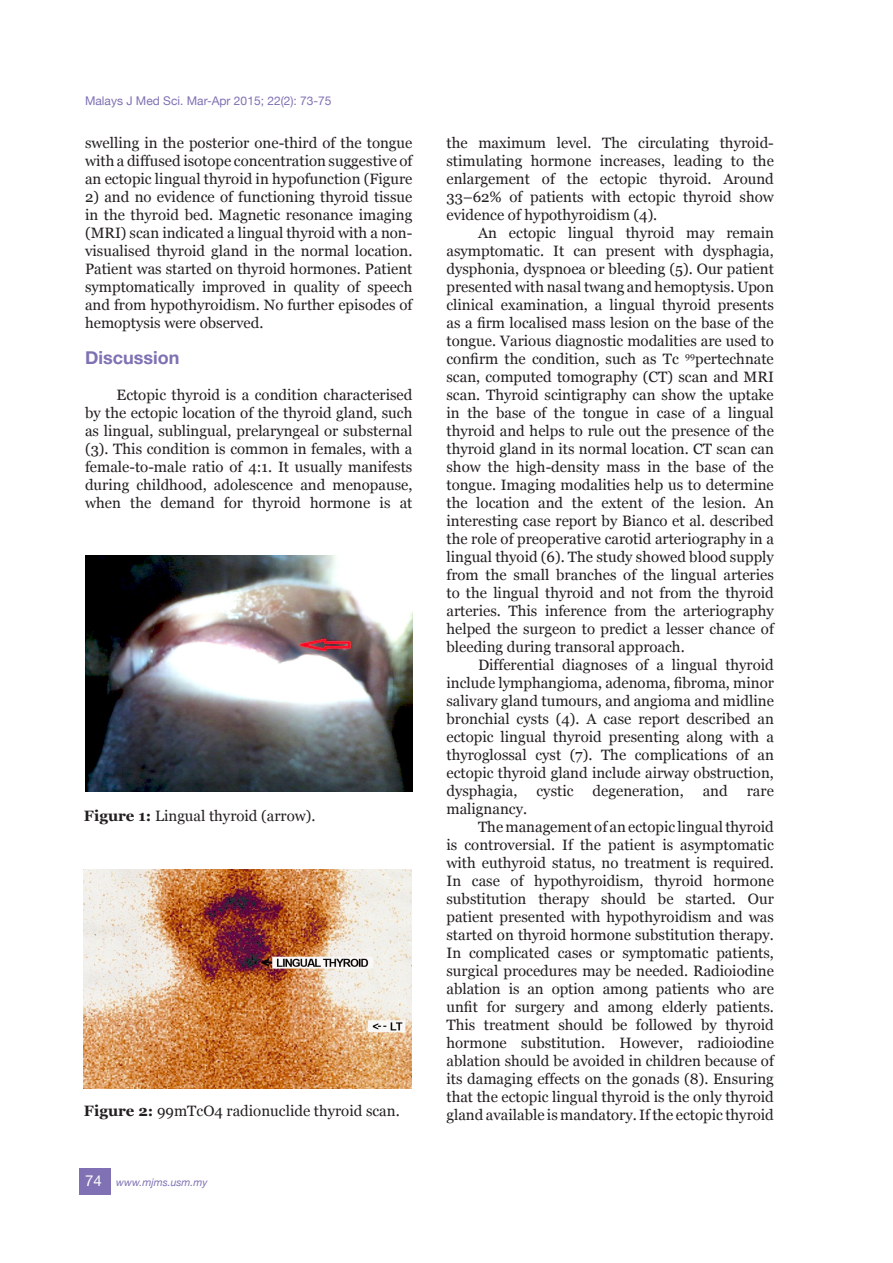
<style>
.page{position:relative;width:893px;height:1263px;background:#fff}
.page>*{position:absolute;margin:0;border:0;box-sizing:border-box;transform-origin:0 0}
.subtitle{font:700 18px "Helvetica Neue";color:#7f71b3}
.bodyText{font:15px/18px "Georgia";color:#231f20;text-align:justify}
.t1{font:15px "Helvetica Neue";color:#fff}
.t2{font:12px "Helvetica Neue";color:#7f71b3}
.t3{font:italic 10.5px "Helvetica Neue";color:#7f71b3}
.s1{font-weight:700}
</style>
<div class="page">
<div style="left:79px;top:1168px;width:32px;height:27px;background:#7f71b3"></div>
<img style="left:85px;top:555px;width:327px;height:236px">
<img style="left:84px;top:870px;width:327px;height:218px">
<p class="t2" style="left:85px;top:94px;width:248px">Malays J Med Sci. Mar-Apr 2015; 22(2): 73-75</p>
<p class="bodyText" style="left:85px;top:134px;width:329px">swelling in the posterior one-third of the tongue with a diffused isotope concentration suggestive of an ectopic lingual thyroid in hypofunction (Figure</p>
<p class="bodyText" style="left:85px;top:188px;width:329px">2) and no evidence of functioning thyroid tissue in the thyroid bed. Magnetic resonance imaging (MRI) scan indicated a lingual thyroid with a non&shy;visualised thyroid gland in the normal location.<br>Patient was started on thyroid hormones. Patient symptomatically improved in quality of speech and from hypothyroidism. No further episodes of hemoptysis were observed.</p>
<p class="subtitle" style="left:85px;top:346px;width:96px">Discussion</p>
<p class="bodyText" style="left:85px;top:386px;width:329px;text-indent:32px">Ectopic thyroid is a condition characterised by the ectopic location of the thyroid gland, such as lingual, sublingual, prelaryngeal or substernal (3). This condition is common in females, with a female-to-male ratio of 4:1. It usually manifests during childhood, adolescence and menopause, when the demand for thyroid hormone is at</p>
<p class="bodyText" style="left:446px;top:134px;width:329px">the maximum level. The circulating thyroid&shy;stimulating hormone increases, leading to the enlargement of the ectopic thyroid. Around 33–62% of patients with ectopic thyroid show evidence of hypothyroidism (4).</p>
<p class="bodyText" style="left:446px;top:224px;width:329px;text-indent:32px">An ectopic lingual thyroid may remain asymptomatic. It can present with dysphagia, dysphonia, dyspnoea or bleeding (5). Our patient presented with nasal twang and hemoptysis. Upon clinical examination, a lingual thyroid presents as a firm localised mass lesion on the base of the tongue. Various diagnostic modalities are used to confirm the condition, such as Tc <sup>99</sup>pertechnate scan, computed tomography (CT) scan and MRI scan. Thyroid scintigraphy can show the uptake in the base of the tongue in case of a lingual thyroid and helps to rule out the presence of the thyroid gland in its normal location. CT scan can show the high-density mass in the base of the tongue. Imaging modalities help us to determine the location and the extent of the lesion. An interesting case report by Bianco et al. described the role of preoperative carotid arteriography in a lingual thyoid (6). The study showed blood supply from the small branches of the lingual arteries to the lingual thyroid and not from the thyroid arteries. This inference from the arteriography helped the surgeon to predict a lesser chance of bleeding during transoral approach.</p>
<p class="bodyText" style="left:446px;top:656px;width:329px;text-indent:32px">Differential diagnoses of a lingual thyroid include lymphangioma, adenoma, fibroma, minor salivary gland tumours, and angioma and midline bronchial cysts (4). A case report described an ectopic lingual thyroid presenting along with a thyroglossal cyst (7). The complications of an ectopic thyroid gland include airway obstruction, dysphagia,</p>
<p class="bodyText" style="left:536px;top:782px;width:39px">cystic</p>
<p class="bodyText" style="left:593px;top:782px;width:93px">degeneration,</p>
<p class="bodyText" style="left:703px;top:782px;width:27px">and</p>
<p class="bodyText" style="left:747px;top:782px;width:29px">rare</p>
<p class="bodyText" style="left:446px;top:800px;width:82px">malignancy.</p>
<p class="bodyText" style="left:446px;top:818px;width:329px;text-indent:32px">The management of an ectopic lingual thyroid is controversial. If the patient is asymptomatic with euthyroid status, no treatment is required.<br>In case of hypothyroidism, thyroid hormone substitution therapy should be started. Our patient presented with hypothyroidism and was started on thyroid hormone substitution therapy.<br>In complicated cases or symptomatic patients, surgical procedures may be needed. Radioiodine ablation is an option among patients who are unfit for surgery and among elderly patients.<br>This treatment should be followed by thyroid hormone substitution. However, radioiodine ablation should be avoided in children because of its damaging effects on the gonads (8). Ensuring that the ectopic lingual thyroid is the only thyroid</p>
<p class="bodyText" style="left:84px;top:807px;width:233px"><span class="s1">Figure 1:</span> Lingual thyroid (arrow).</p>
<p class="bodyText" style="left:84px;top:1102px;width:317px"><span class="s1">Figure 2:</span> 99mTcO4 radionuclide thyroid scan.</p>
<p class="bodyText" style="left:446px;top:1106px;width:329px">gland available is mandatory. If the ectopic thyroid</p>
<p class="t1" style="left:85px;top:1172px;width:18px">74</p>
<p class="t3" style="left:116px;top:1176px;width:93px">www.mjms.usm.my</p>
</div>
